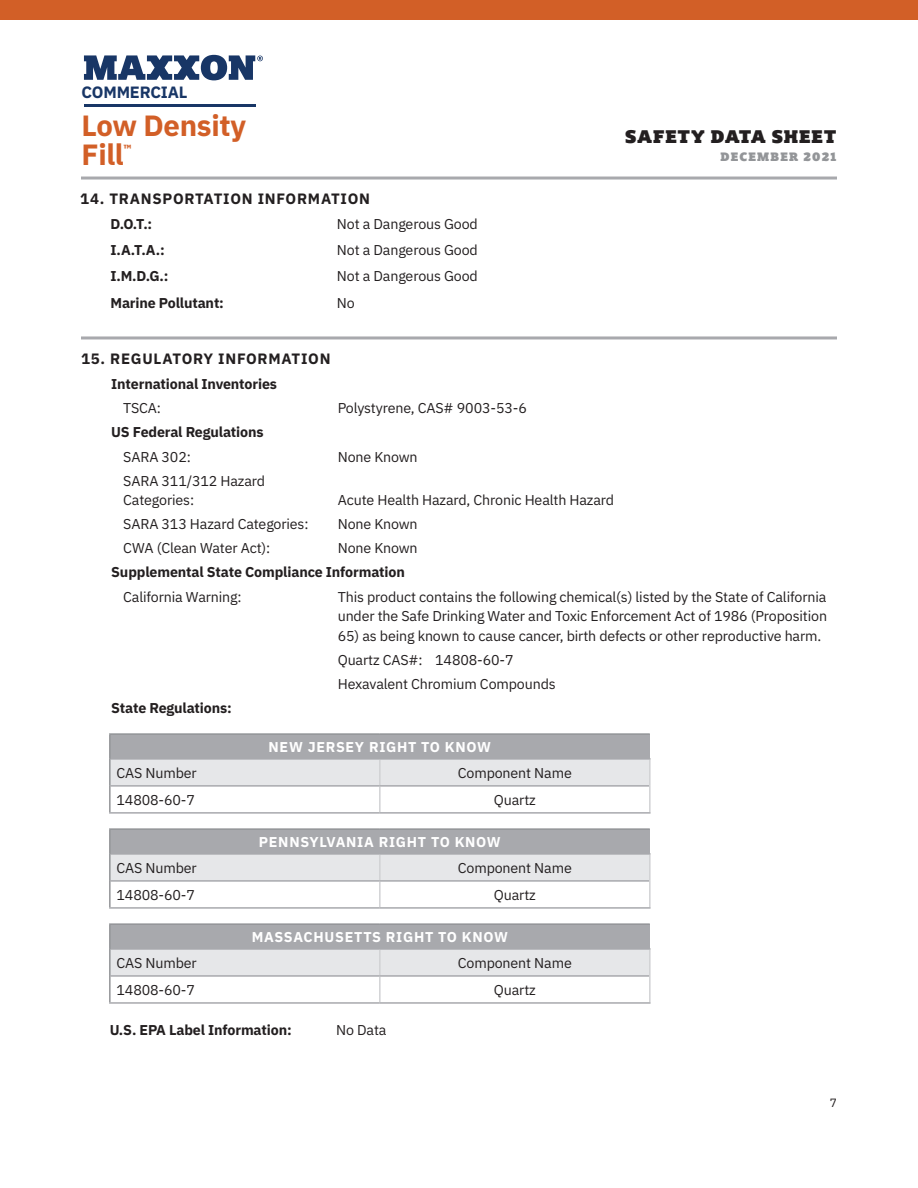
<style>
.page{position:relative;width:918px;height:1188px;background:#fff}
.page>*{position:absolute;margin:0;border:0;box-sizing:border-box;transform-origin:0 0}
.t1{font:700 29.25px/29.2px "IBM Plex Sans";letter-spacing:-.01em;color:#d25f27}
.t2{font:18px "Plume Ad";letter-spacing:.045em;color:#231f20}
.t3{font:700 16.35px "IBM Plex Sans";letter-spacing:-.01em;color:#183666}
.t4{font:700 15px "IBM Plex Sans";letter-spacing:.05em;color:#231f20}
.Body_Text_9_5_13pt{font:14.25px/19.5px "IBM Plex Sans";letter-spacing:-.01em;color:#231f20}
.Body_Text_9_5_13pt-2{font:700 14.25px "IBM Plex Sans";letter-spacing:-.01em;color:#231f20}
.Body_All_Caps_Bold_T{font:700 14.25px "IBM Plex Sans";letter-spacing:.05em;color:#fff}
.Body_Text_Table__9_5{font:14.25px "IBM Plex Sans";letter-spacing:-.01em;color:#231f20}
.t5{font:12px "Plume Ad";letter-spacing:.09em;color:#939598}
.t6{font:12px "IBM Plex Sans";color:#231f20}
</style>
<div class="page">
<hr style="left:81px;top:177px;width:756px;height:3px;background:#a8a9ad">
<hr style="left:84px;top:104px;width:171px;height:3px;background:#183666">
<svg style="left:84px;top:55px;width:179px;height:25px"></svg>
<hr style="left:81px;top:336px;width:756px;height:3px;background:#a8a9ad">
<div style="left:110px;top:734px;width:540px;height:25px;background:#a8a9ad"></div>
<div style="left:111px;top:760px;width:538px;height:25px;background:#e6e7e9"></div>
<hr style="left:379px;top:760px;width:2px;height:25px;background:#d1d2d4">
<hr style="left:649px;top:760px;width:2px;height:26px;background:#d1d2d4">
<hr style="left:379px;top:787px;width:2px;height:25px;background:#d1d2d4">
<hr style="left:649px;top:786px;width:2px;height:26px;background:#d1d2d4">
<hr style="left:111px;top:758px;width:269px;height:2px;background:#a8a9ad">
<hr style="left:380px;top:758px;width:271px;height:2px;background:#a8a9ad">
<hr style="left:111px;top:785px;width:269px;height:2px;background:#a8a9ad">
<hr style="left:380px;top:785px;width:269px;height:2px;background:#a8a9ad">
<hr style="left:109px;top:812px;width:271px;height:2px;background:#a8a9ad">
<hr style="left:380px;top:812px;width:271px;height:2px;background:#a8a9ad">
<hr style="left:109px;top:733px;width:271px;height:2px;background:#939598">
<hr style="left:109px;top:735px;width:2px;height:24px;background:#939598">
<hr style="left:380px;top:733px;width:270px;height:2px;background:#939598">
<hr style="left:109px;top:759px;width:2px;height:27px;background:#939598">
<hr style="left:109px;top:786px;width:2px;height:26px;background:#939598">
<div style="left:110px;top:829px;width:540px;height:25px;background:#a8a9ad"></div>
<div style="left:111px;top:855px;width:538px;height:25px;background:#e6e7e9"></div>
<hr style="left:379px;top:855px;width:2px;height:25px;background:#d1d2d4">
<hr style="left:649px;top:855px;width:2px;height:26px;background:#d1d2d4">
<hr style="left:379px;top:882px;width:2px;height:25px;background:#d1d2d4">
<hr style="left:649px;top:881px;width:2px;height:26px;background:#d1d2d4">
<hr style="left:111px;top:853px;width:269px;height:2px;background:#a8a9ad">
<hr style="left:380px;top:853px;width:271px;height:2px;background:#a8a9ad">
<hr style="left:111px;top:880px;width:269px;height:2px;background:#a8a9ad">
<hr style="left:380px;top:880px;width:269px;height:2px;background:#a8a9ad">
<hr style="left:109px;top:907px;width:271px;height:2px;background:#a8a9ad">
<hr style="left:380px;top:907px;width:271px;height:2px;background:#a8a9ad">
<hr style="left:109px;top:828px;width:271px;height:2px;background:#939598">
<hr style="left:109px;top:830px;width:2px;height:24px;background:#939598">
<hr style="left:380px;top:828px;width:270px;height:2px;background:#939598">
<hr style="left:109px;top:854px;width:2px;height:27px;background:#939598">
<hr style="left:109px;top:881px;width:2px;height:26px;background:#939598">
<div style="left:110px;top:924px;width:540px;height:25px;background:#a8a9ad"></div>
<div style="left:111px;top:950px;width:538px;height:25px;background:#e6e7e9"></div>
<hr style="left:379px;top:950px;width:2px;height:25px;background:#d1d2d4">
<hr style="left:649px;top:950px;width:2px;height:26px;background:#d1d2d4">
<hr style="left:379px;top:977px;width:2px;height:25px;background:#d1d2d4">
<hr style="left:649px;top:976px;width:2px;height:26px;background:#d1d2d4">
<hr style="left:111px;top:948px;width:269px;height:2px;background:#a8a9ad">
<hr style="left:380px;top:948px;width:271px;height:2px;background:#a8a9ad">
<hr style="left:111px;top:975px;width:269px;height:2px;background:#a8a9ad">
<hr style="left:380px;top:975px;width:269px;height:2px;background:#a8a9ad">
<hr style="left:109px;top:1002px;width:271px;height:2px;background:#a8a9ad">
<hr style="left:380px;top:1002px;width:271px;height:2px;background:#a8a9ad">
<hr style="left:109px;top:923px;width:271px;height:2px;background:#939598">
<hr style="left:109px;top:925px;width:2px;height:24px;background:#939598">
<hr style="left:380px;top:923px;width:270px;height:2px;background:#939598">
<hr style="left:109px;top:949px;width:2px;height:27px;background:#939598">
<hr style="left:109px;top:976px;width:2px;height:26px;background:#939598">
<div style="left:0;top:0;width:918px;height:20px;background:#d25f27"></div>
<p class="t3" style="left:82px;top:79px;width:108px">COMMERCIAL</p>
<h1 class="t1" style="left:82px;top:109px;width:166px">Low Density<br>Fill<sup>™</sup></h1>
<p class="t4" style="left:80px;top:187px;width:291px">14. TRANSPORTATION INFORMATION</p>
<p class="Body_Text_9_5_13pt-2" style="left:110px;top:213px;width:43px">D.O.T.:</p>
<p class="Body_Text_9_5_13pt" style="left:337px;top:213px;width:142px">Not a Dangerous Good</p>
<p class="Body_Text_9_5_13pt-2" style="left:110px;top:239px;width:56px">I.A.T.A.:</p>
<p class="Body_Text_9_5_13pt" style="left:337px;top:239px;width:142px">Not a Dangerous Good</p>
<p class="Body_Text_9_5_13pt-2" style="left:110px;top:265px;width:60px">I.M.D.G.:</p>
<p class="Body_Text_9_5_13pt" style="left:337px;top:265px;width:142px">Not a Dangerous Good</p>
<p class="Body_Text_9_5_13pt-2" style="left:110px;top:291px;width:115px">Marine Pollutant:</p>
<p class="Body_Text_9_5_13pt" style="left:337px;top:292px;width:19px">No</p>
<p class="t2" style="left:625px;top:125px;width:213px">SAFETY DATA SHEET</p>
<p class="t5" style="left:721px;top:149px;width:117px">DECEMBER 2021</p>
<p class="t4" style="left:81px;top:346px;width:251px">15. REGULATORY INFORMATION</p>
<p class="Body_Text_9_5_13pt-2" style="left:111px;top:373px;width:167px">International Inventories</p>
<p class="Body_Text_9_5_13pt" style="left:123px;top:397px;width:39px">TSCA:</p>
<p class="Body_Text_9_5_13pt" style="left:338px;top:397px;width:191px">Polystyrene, CAS# 9003-53-6</p>
<p class="Body_Text_9_5_13pt-2" style="left:111px;top:421px;width:154px">US Federal Regulations</p>
<p class="Body_Text_9_5_13pt" style="left:123px;top:446px;width:69px">SARA 302:</p>
<p class="Body_Text_9_5_13pt" style="left:338px;top:446px;width:81px">None Known</p>
<p class="Body_Text_9_5_13pt" style="left:123px;top:470px;width:143px">SARA 311/312 Hazard<br>Categories:</p>
<p class="Body_Text_9_5_13pt" style="left:338px;top:489px;width:278px">Acute Health Hazard, Chronic Health Hazard</p>
<p class="Body_Text_9_5_13pt" style="left:123px;top:513px;width:187px">SARA 313 Hazard Categories:</p>
<p class="Body_Text_9_5_13pt" style="left:338px;top:513px;width:81px">None Known</p>
<p class="Body_Text_9_5_13pt" style="left:123px;top:537px;width:149px">CWA (Clean Water Act):</p>
<p class="Body_Text_9_5_13pt" style="left:338px;top:537px;width:81px">None Known</p>
<p class="Body_Text_9_5_13pt-2" style="left:111px;top:561px;width:295px">Supplemental State Compliance Information</p>
<p class="Body_Text_9_5_13pt" style="left:123px;top:586px;width:120px">California Warning:</p>
<p class="Body_Text_9_5_13pt" style="left:338px;top:586px;width:491px">This product contains the following chemical(s) listed by the State of California under the Safe Drinking Water and Toxic Enforcement Act of 1986 (Proposition</p>
<p class="Body_Text_9_5_13pt" style="left:338px;top:625px;width:485px">65) as being known to cause cancer, birth defects or other reproductive harm.</p>
<p class="Body_Text_9_5_13pt" style="left:338px;top:649px;width:177px">Quartz CAS#: 14808-60-7</p>
<p class="Body_Text_9_5_13pt" style="left:338px;top:673px;width:219px">Hexavalent Chromium Compounds</p>
<p class="Body_Text_9_5_13pt-2" style="left:111px;top:696px;width:122px">State Regulations:</p>
<p class="Body_All_Caps_Bold_T" style="left:269px;top:736px;width:224px">NEW JERSEY RIGHT TO KNOW</p>
<p class="Body_Text_Table__9_5" style="left:117px;top:762px;width:82px">CAS Number</p>
<p class="Body_Text_9_5_13pt" style="left:458px;top:762px;width:115px">Component Name</p>
<p class="Body_Text_Table__9_5" style="left:117px;top:789px;width:80px">14808-60-7</p>
<p class="Body_Text_9_5_13pt" style="left:494px;top:789px;width:43px">Quartz</p>
<p class="Body_All_Caps_Bold_T" style="left:259px;top:831px;width:243px">PENNSYLVANIA RIGHT TO KNOW</p>
<p class="Body_Text_Table__9_5" style="left:117px;top:857px;width:82px">CAS Number</p>
<p class="Body_Text_9_5_13pt" style="left:458px;top:857px;width:115px">Component Name</p>
<p class="Body_Text_Table__9_5" style="left:117px;top:884px;width:80px">14808-60-7</p>
<p class="Body_Text_9_5_13pt" style="left:494px;top:884px;width:43px">Quartz</p>
<p class="Body_All_Caps_Bold_T" style="left:252px;top:926px;width:258px">MASSACHUSETTS RIGHT TO KNOW</p>
<p class="Body_Text_Table__9_5" style="left:117px;top:952px;width:82px">CAS Number</p>
<p class="Body_Text_9_5_13pt" style="left:458px;top:952px;width:115px">Component Name</p>
<p class="Body_Text_Table__9_5" style="left:117px;top:979px;width:80px">14808-60-7</p>
<p class="Body_Text_9_5_13pt" style="left:494px;top:979px;width:43px">Quartz</p>
<p class="Body_Text_9_5_13pt-2" style="left:110px;top:1019px;width:183px">U.S. EPA Label Information:</p>
<p class="Body_Text_9_5_13pt" style="left:336px;top:1019px;width:52px">No Data</p>
<p class="t6" style="left:830px;top:1093px;width:9px">7</p>
</div>
